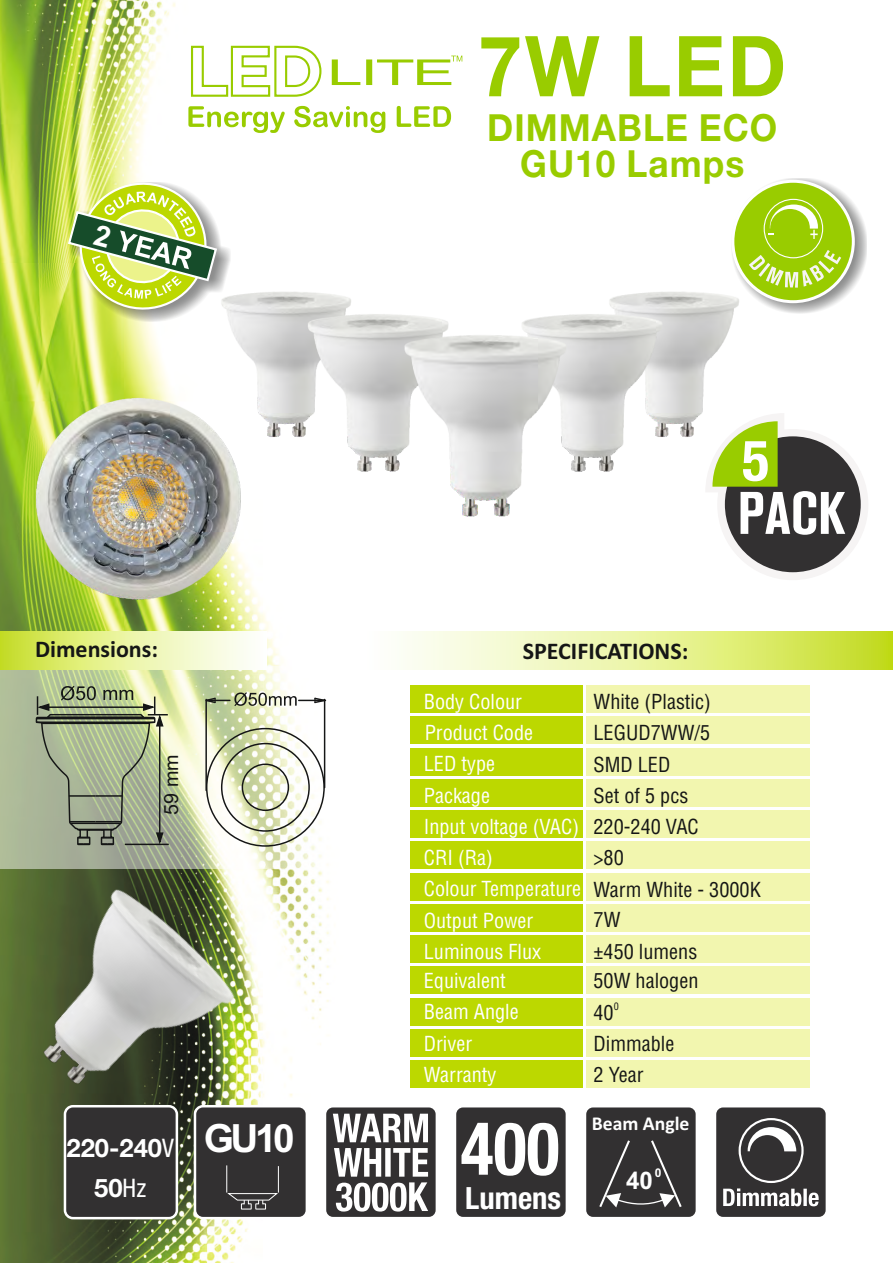
<style>
.page{position:relative;width:893px;height:1263px;background:#fff}
.page>*{position:absolute;margin:0;border:0;box-sizing:border-box;transform-origin:0 0}
.t1{font:700 84.15px "Helvetica Neue";color:#9c0;scale:.94 1}
.t2{font:700 condensed 73.2px "Helvetica Neue LT Com";color:#fff;scale:.94 1}
.t3{font:700 condensed 56.7px "Helvetica Neue LT Com";color:#fff}
.t4{font:700 38.85px "Arial";color:#fff}
.t5{font:700 37.35px/36.5px "Helvetica Neue";letter-spacing:.03em;color:#9c0;text-align:center;scale:.94 1}
.t6{font:700 condensed 30.6px "Helvetica Neue LT Com";color:#fff}
.t7{font:700 25.5px/40.3px "Helvetica Neue";color:#fff;text-align:center}
.t8{font:700 24.15px "Arial";color:#fff}
.t9{font:700 24px "Calibri";color:#151616}
.t10{font:condensed 20.25px/31.2px "Helvetica LT Std";color:#fff}
.t11{font:condensed 20.25px/31.2px "Helvetica LT Std";color:#151616}
.t12{font:700 19.65px "Calibri";color:#fff}
.t13{font:19.65px "Arial";color:#151616}
.t14{font:700 12.15px "Arial";color:#fff}
.t15{font:condensed 10.05px "Helvetica LT Std";color:#151616}
.s1{font-weight:400;font-stretch:condensed}
.s2{font-family:"Calibri";font-stretch:normal}
</style>
<div class="page">
<img style="left:0;top:0;width:332px;height:1263px">
<div style="left:69px;top:182px;width:162px;height:140px;background:#151616;opacity:.49"></div>
<svg style="left:401px;top:632px;width:492px;height:37px"></svg>
<div style="left:410px;top:685px;width:172px;height:28px;background:#bcd800"></div>
<div style="left:410px;top:717px;width:172px;height:27px;background:#bcd800"></div>
<div style="left:410px;top:748px;width:172px;height:27px;background:#bcd800"></div>
<div style="left:410px;top:779px;width:172px;height:28px;background:#bcd800"></div>
<div style="left:410px;top:810px;width:172px;height:28px;background:#bcd800"></div>
<div style="left:410px;top:842px;width:172px;height:27px;background:#bcd800"></div>
<div style="left:410px;top:873px;width:172px;height:27px;background:#bcd800"></div>
<div style="left:410px;top:904px;width:172px;height:28px;background:#bcd800"></div>
<div style="left:410px;top:935px;width:172px;height:28px;background:#bcd800"></div>
<div style="left:410px;top:966px;width:172px;height:28px;background:#bcd800"></div>
<div style="left:410px;top:998px;width:172px;height:27px;background:#bcd800"></div>
<div style="left:410px;top:1029px;width:172px;height:28px;background:#bcd800"></div>
<div style="left:586px;top:685px;width:223px;height:28px;background:#f2f6af"></div>
<div style="left:586px;top:717px;width:223px;height:27px;background:#f2f6af"></div>
<div style="left:586px;top:748px;width:223px;height:27px;background:#f2f6af"></div>
<div style="left:586px;top:779px;width:223px;height:28px;background:#f2f6af"></div>
<div style="left:586px;top:810px;width:223px;height:28px;background:#f2f6af"></div>
<div style="left:586px;top:842px;width:223px;height:27px;background:#f2f6af"></div>
<div style="left:586px;top:873px;width:223px;height:27px;background:#f2f6af"></div>
<div style="left:586px;top:904px;width:223px;height:28px;background:#f2f6af"></div>
<div style="left:586px;top:935px;width:223px;height:28px;background:#f2f6af"></div>
<div style="left:586px;top:966px;width:223px;height:28px;background:#f2f6af"></div>
<div style="left:586px;top:998px;width:223px;height:27px;background:#f2f6af"></div>
<div style="left:586px;top:1029px;width:223px;height:28px;background:#f2f6af"></div>
<div style="left:410px;top:1060px;width:172px;height:28px;background:#bcd800"></div>
<div style="left:586px;top:1060px;width:223px;height:28px;background:#f2f6af"></div>
<div style="left:0;top:667px;width:336px;height:202px;background:#fff;opacity:.5"></div>
<svg style="left:0;top:632px;width:266px;height:37px"></svg>
<svg style="left:190px;top:45px;width:133px;height:53px"></svg>
<svg style="left:188px;top:106px;width:263px;height:27px"></svg>
<svg style="left:332px;top:56px;width:130px;height:29px"></svg>
<img style="left:217px;top:275px;width:118px;height:168px">
<img style="left:303px;top:295px;width:96px;height:183px">
<img style="left:627px;top:292px;width:107px;height:145px">
<img style="left:574px;top:295px;width:96px;height:177px">
<img style="left:399px;top:314px;width:175px;height:203px">
<img style="left:32px;top:394px;width:212px;height:209px">
<div style="left:242px;top:763px;width:47px;height:48px;border:1px solid #151616;border-radius:50%"></div>
<hr style="left:205px;top:699px;width:2px;height:91px;background:#151616">
<hr style="left:324px;top:699px;width:1px;height:89px;background:#151616">
<svg style="left:200px;top:692px;width:132px;height:14px"></svg>
<hr style="left:125px;top:844px;width:44px;height:1px;background:#151616">
<svg style="left:35px;top:668px;width:133px;height:196px"></svg>
<hr style="left:42px;top:723px;width:107px;height:1px;background:#151616">
<hr style="left:96px;top:721px;width:59px;height:2px;background:#151616">
<hr style="left:36px;top:721px;width:60px;height:2px;background:#151616">
<hr style="left:36px;top:718px;width:119px;height:1px;background:#151616">
<hr style="left:96px;top:717px;width:48px;height:1px;background:#151616">
<hr style="left:48px;top:717px;width:48px;height:1px;background:#151616">
<div style="left:584px;top:1105px;width:114px;height:114px;border:5px solid #fff;border-radius:7px"></div>
<div style="left:586px;top:1107px;width:110px;height:110px;background:#323031;border-radius:7px"></div>
<svg style="left:599px;top:1140px;width:83px;height:68px"></svg>
<div style="left:194px;top:1105px;width:114px;height:114px;border:5px solid #fff;border-radius:7px"></div>
<div style="left:196px;top:1107px;width:110px;height:110px;background:#323031;border-radius:7px"></div>
<svg style="left:226px;top:1165px;width:53px;height:45px"></svg>
<div style="left:714px;top:1105px;width:114px;height:114px;border:5px solid #fff;border-radius:7px"></div>
<div style="left:716px;top:1107px;width:110px;height:110px;background:#323031;border-radius:7px"></div>
<div style="left:454px;top:1105px;width:114px;height:114px;border:5px solid #fff;border-radius:7px"></div>
<div style="left:456px;top:1107px;width:110px;height:110px;background:#323031;border-radius:7px"></div>
<div style="left:64px;top:1105px;width:114px;height:114px;border:5px solid #fff;border-radius:7px"></div>
<div style="left:66px;top:1107px;width:110px;height:110px;background:#323031;border-radius:7px"></div>
<div style="left:324px;top:1105px;width:114px;height:114px;border:5px solid #fff;border-radius:7px"></div>
<div style="left:326px;top:1107px;width:110px;height:110px;background:#323031;border-radius:7px"></div>
<svg style="left:333px;top:1114px;width:95px;height:97px"></svg>
<img style="left:0;top:864px;width:261px;height:272px">
<svg style="left:723px;top:1118px;width:96px;height:88px"></svg>
<div style="left:731px;top:178px;width:136px;height:136px;background:#151616;opacity:.49"></div>
<div style="left:733px;top:181px;width:120px;height:121px;background:#9c0;border-radius:50%"></div>
<div style="left:731px;top:180px;width:124px;height:123px;border:3px solid #fff;border-radius:50%"></div>
<svg style="left:768px;top:205px;width:50px;height:34px"></svg>
<div style="left:764px;top:199px;width:59px;height:59px;border:1px solid #fff;border-radius:50%"></div>
<svg style="left:749px;top:250px;width:92px;height:38px"></svg>
<div style="left:717px;top:429px;width:151px;height:151px;background:#f6f4f4;border-radius:50%"></div>
<div style="left:725px;top:436px;width:136px;height:136px;background:#323031;border-radius:50%"></div>
<svg style="left:705px;top:413px;width:140px;height:122px"></svg>
<svg style="left:67px;top:177px;width:151px;height:138px"></svg>
<p class="t9" style="left:35px;top:639px;width:125px">Dimensions:</p>
<p class="t13" style="left:164px;top:815px;width:62px;rotate:-90deg">59 mm</p>
<p class="t7" style="left:66px;top:1130px;width:109px">220-240<span class="s1">V<br></span>50<span class="s1">Hz</span></p>
<h3 class="t4" style="left:204px;top:1124px;width:92px">GU10</h3>
<h1 class="t1" style="left:478px;top:36px;width:329px">7W LED</h1>
<h3 class="t5" style="left:487px;top:113px;width:310px">DIMMABLE ECO<br>GU10 Lamps</h3>
<h3 class="t3" style="left:742px;top:440px;width:29px">5</h3>
<p class="t9" style="left:523px;top:641px;width:167px">SPECIFICATIONS:</p>
<p class="t10" style="left:424px;top:689px;width:100px">Body Colour</p>
<p class="t10" style="left:425px;top:720px;width:110px">Product Code</p>
<p class="t10" style="left:424px;top:751px;width:159px">LED type<br>Package<br>Input voltage (VAC)<br>CRI (Ra)<br>Colour Temperature<br>Output Power<br>Luminous Flux</p>
<p class="t11" style="left:593px;top:689px;width:169px">White (Plastic)<br>LEGUD7WW/5<br>SMD LED<br>Set of 5 pcs<br>220-240 VAC<br>&gt;80<br>Warm White - 3000K<br>7W<br><span class="s2">±</span>450 lumens</p>
<p class="t10" style="left:424px;top:968px;width:83px">Equivalent</p>
<p class="t11" style="left:593px;top:968px;width:106px">50W halogen</p>
<p class="t10" style="left:424px;top:999px;width:96px">Beam Angle<br>Driver</p>
<p class="t15" style="left:614px;top:1002px;width:7px">0</p>
<p class="t11" style="left:593px;top:1000px;width:82px">40<br>Dimmable</p>
<p class="t10" style="left:424px;top:1061px;width:74px">Warranty</p>
<p class="t11" style="left:593px;top:1062px;width:51px">2 Year</p>
<h2 class="t2" style="left:461px;top:1122px;width:107px">400</h2>
<h3 class="t6" style="left:465px;top:1187px;width:97px">Lumens</h3>
<p class="t12" style="left:592px;top:1115px;width:99px">Beam Angle</p>
<p class="t14" style="left:655px;top:1168px;width:8px">0</p>
<p class="t8" style="left:626px;top:1172px;width:28px">40</p>
</div>
